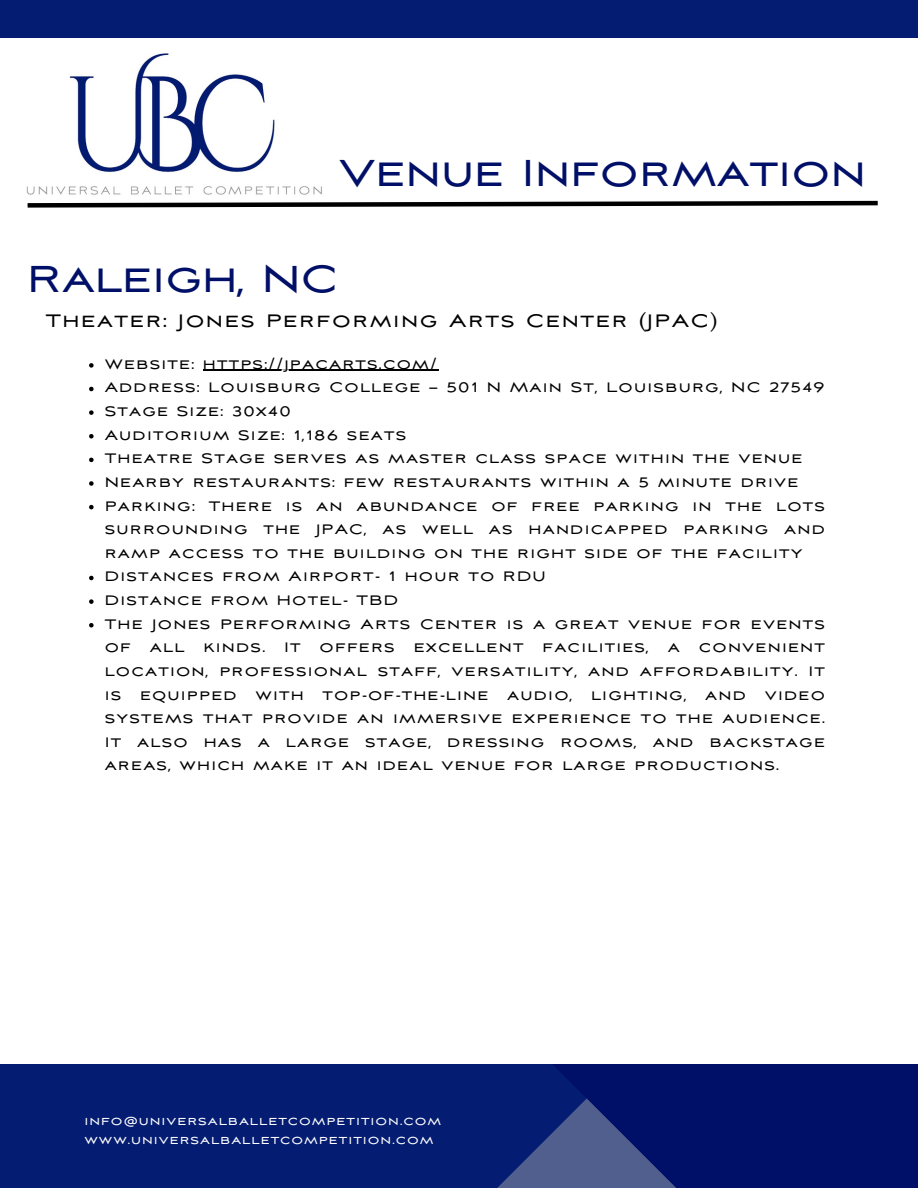
<style>
.page{position:relative;width:918px;height:1188px;background:#041c71}
.page>*{position:absolute;margin:0;border:0;box-sizing:border-box;transform-origin:0 0}
.t1{font:46.8px "Aviano Sans";color:#000f67}
.t2{font:46.65px "Aviano Sans";color:#000f67}
.t3{font:22.5px "Aviano Sans";letter-spacing:.07em;color:#000}
.t4{font:17.1px/23.7px "Aviano Sans";letter-spacing:.07em;color:#000;text-align:justify}
.t5{font:14.1px "Aviano Sans";letter-spacing:.07em;color:#fff}
</style>
<div class="page">
<svg style="left:497px;top:1064px;width:421px;height:124px;fill:#000f67"></svg>
<div style="left:0;top:39px;width:918px;height:1025px;background:#fff"></div>
<img style="left:26px;top:53px;width:296px;height:142px">
<svg style="left:27px;top:200px;width:851px;height:8px"></svg>
<svg style="left:89px;top:363px;width:5px;height:5px"></svg>
<hr style="left:203px;top:370px;width:235px;height:1px;background:#000">
<svg style="left:89px;top:387px;width:5px;height:4px"></svg>
<svg style="left:89px;top:410px;width:5px;height:5px"></svg>
<svg style="left:89px;top:434px;width:5px;height:5px"></svg>
<svg style="left:89px;top:458px;width:5px;height:4px"></svg>
<svg style="left:89px;top:481px;width:5px;height:5px"></svg>
<svg style="left:89px;top:505px;width:5px;height:4px"></svg>
<svg style="left:89px;top:576px;width:5px;height:4px"></svg>
<svg style="left:89px;top:599px;width:5px;height:5px"></svg>
<svg style="left:89px;top:623px;width:5px;height:5px"></svg>
<p class="t1" style="left:339px;top:151px;width:528px">Venue Information</p>
<p class="t2" style="left:28px;top:257px;width:312px">Raleigh, NC</p>
<p class="t3" style="left:46px;top:310px;width:673px">Theater: Jones Performing Arts Center (JPAC)</p>
<h1 class="t4" style="left:105px;top:353px;width:721px;text-indent:98px">https://jpacarts.com/<br>Address: Louisburg College – 501 N Main St, Louisburg, NC 27549</h1>
<h1 class="t4" style="left:105px;top:400px;width:188px">Stage Size: 30x40</h1>
<h2 class="t4" style="left:105px;top:424px;width:303px">Auditorium Size: 1,186 seats</h2>
<p class="t4" style="left:105px;top:447px;width:699px">Theatre Stage serves as master class space within the venue</p>
<p class="t4" style="left:105px;top:471px;width:695px">Nearby restaurants: few restaurants within a 5 minute drive</p>
<p class="t4" style="left:105px;top:494px;width:722px">Parking: There is an abundance of free parking in the lots surrounding the JPAC, as well as handicapped parking and ramp access to the building on the right side of the facility</p>
<p class="t4" style="left:105px;top:565px;width:443px">Distances from Airport- 1 hour to RDU</p>
<p class="t4" style="left:105px;top:589px;width:295px">Distance from Hotel- TBD</p>
<p class="t4" style="left:105px;top:613px;width:722px">The Jones Performing Arts Center is a great venue for events of all kinds. It offers excellent facilities, a convenient location, professional staff, versatility, and affordability. It is equipped with top-of-the-line audio, lighting, and video systems that provide an immersive experience to the audience.<br>It also has a large stage, dressing rooms, and backstage areas, which make it an ideal venue for large productions.</p>
<p class="t4" style="left:105px;top:353px;width:91px">Website:</p>
<p class="t5" style="left:85px;top:1115px;width:358px">info@universalballetcompetition.com</p>
<p class="t5" style="left:85px;top:1134px;width:350px">www.universalballetcompetition.com</p>
</div>
